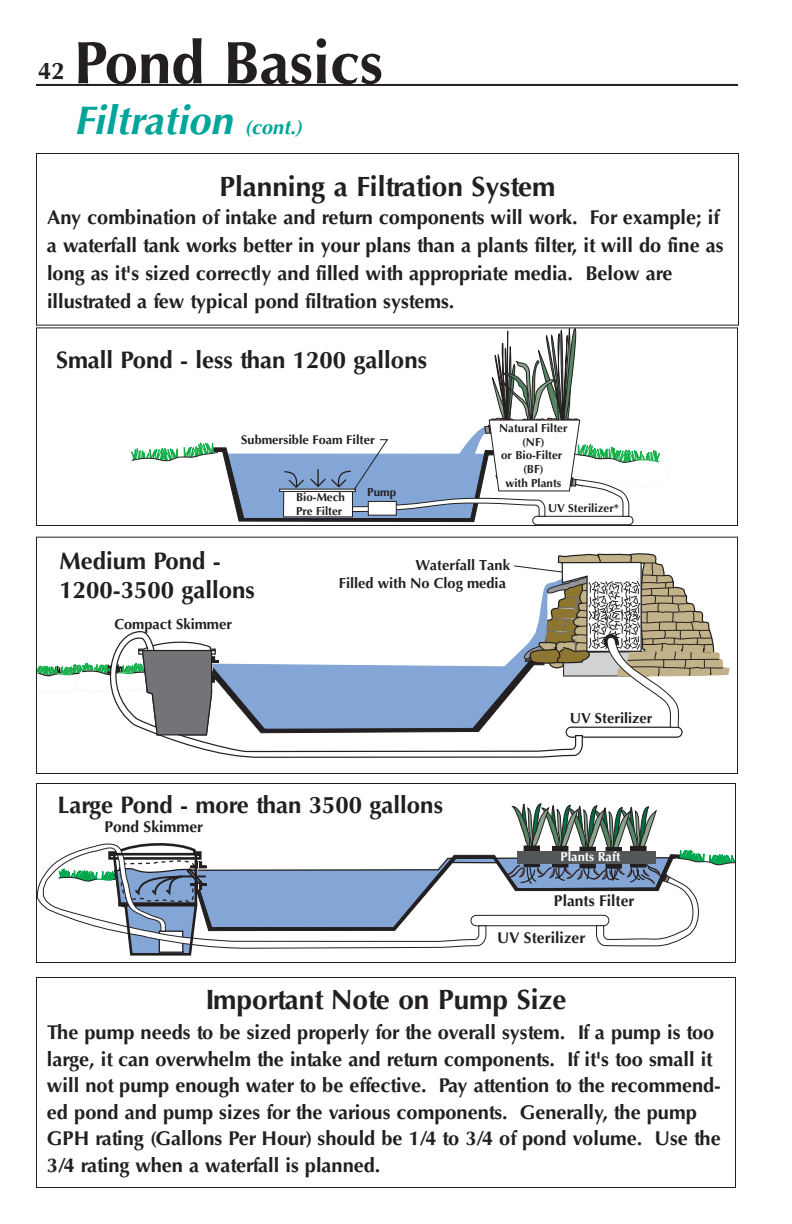
<style>
.page{position:relative;width:792px;height:1224px;background:#fff}
.page>*{position:absolute;margin:0;border:0;box-sizing:border-box;transform-origin:0 0}
.t1{font:700 60px "Optima";color:#231f20}
.t2{font:italic 700 40px "Optima";color:#00a599}
.t3{font:700 28px "Optima";color:#231f20}
.t4{font:700 24px/29.4px "Optima";color:#231f20}
.t5{font:700 20px/26.4px "Optima";color:#231f20}
.t6{font:700 15.6px "Optima";color:#231f20}
.t7{font:700 14.6px/17.6px "Optima";color:#231f20;text-align:right}
.t8{font:700 13px "Optima";color:#fff}
.t9{font:700 12.6px "Optima";color:#231f20}
.t10{font:700 11.6px/13.8px "Optima";color:#231f20;text-align:center}
.s1{font-size:20px}
</style>
<div class="page">
<svg style="left:50px;top:803px;width:684px;height:153px"></svg>
<div style="left:36px;top:783px;width:700px;height:180px;border:1px solid #231f20"></div>
<div style="left:36px;top:977px;width:700px;height:211px;border:1px solid #231f20"></div>
<hr style="left:36px;top:84px;width:702px;height:2px;background:#231f20">
<div style="left:36px;top:153px;width:703px;height:173px;border:1px solid #231f20"></div>
<div style="left:533px;top:516px;width:100px;height:9px;border:1px solid #231f20;border-radius:4px"></div>
<svg style="left:130px;top:329px;width:530px;height:193px"></svg>
<div style="left:36px;top:327px;width:702px;height:199px;border:1px solid #231f20"></div>
<div style="left:566px;top:727px;width:116px;height:10px;border:1px solid #231f20;border-radius:5px"></div>
<svg style="left:161px;top:736px;width:423px;height:22px"></svg>
<svg style="left:38px;top:553px;width:692px;height:183px"></svg>
<div style="left:36px;top:537px;width:702px;height:237px;border:1px solid #231f20"></div>
<p class="t4" style="left:38px;top:58px;width:28px">42</p>
<h1 class="t1" style="left:74px;top:38px;width:311px">Pond Basics</h1>
<h2 class="t2" style="left:74px;top:104px;width:230px">Filtration <span class="s1">(cont.)</span></h2>
<h3 class="t3" style="left:220px;top:175px;width:337px">Planning a Filtration System</h3>
<p class="t5" style="left:47px;top:205px;width:678px;line-height:28px">Any combination of intake and return components will work. For example; if a waterfall tank works better in your plans than a plants filter, it will do fine as long as it's sized correctly and filled with appropriate media. Below are illustrated a few typical pond filtration systems.</p>
<p class="t4" style="left:56px;top:348px;width:373px">Small Pond - less than 1200 gallons</p>
<p class="t9" style="left:241px;top:435px;width:135px">Submersible Foam Filter</p>
<p class="t10" style="left:296px;top:491px;width:51px;text-align:left">Bio-Mech<br>Pre Filter</p>
<p class="t10" style="left:367px;top:486px;width:31px">Pump</p>
<p class="t10" style="left:499px;top:422px;width:70px">Natural Filter (NF)<br>or Bio-Filter (BF)<br>with Plants</p>
<p class="t10" style="left:548px;top:502px;width:72px">UV Sterilizer*</p>
<p class="t4" style="left:59px;top:549px;width:197px">Medium Pond -<br>1200-3500 gallons</p>
<p class="t7" style="left:114px;top:617px;width:119px">Compact Skimmer</p>
<p class="t7" style="left:339px;top:558px;width:173px">Waterfall Tank<br>Filled with No Clog media</p>
<p class="t4" style="left:57px;top:793px;width:387px">Large Pond - more than 3500 gallons</p>
<p class="t6" style="left:105px;top:821px;width:100px">Pond Skimmer</p>
<p class="t7" style="left:570px;top:710px;width:84px">UV Sterilizer</p>
<p class="t8" style="left:561px;top:851px;width:61px">Plants Raft</p>
<p class="t6" style="left:554px;top:895px;width:82px">Plants Filter</p>
<p class="t6" style="left:497px;top:931px;width:90px">UV Sterilizer</p>
<h3 class="t3" style="left:206px;top:988px;width:362px">Important Note on Pump Size</h3>
<p class="t5" style="left:47px;top:1021px;width:675px">The pump needs to be sized properly for the overall system. If a pump is too large, it can overwhelm the intake and return components. If it's too small it will not pump enough water to be effective. Pay attention to the recommend&shy;ed pond and pump sizes for the various components. Generally, the pump GPH rating (Gallons Per Hour) should be 1/4 to 3/4 of pond volume. Use the 3/4 rating when a waterfall is planned.</p>
</div>
